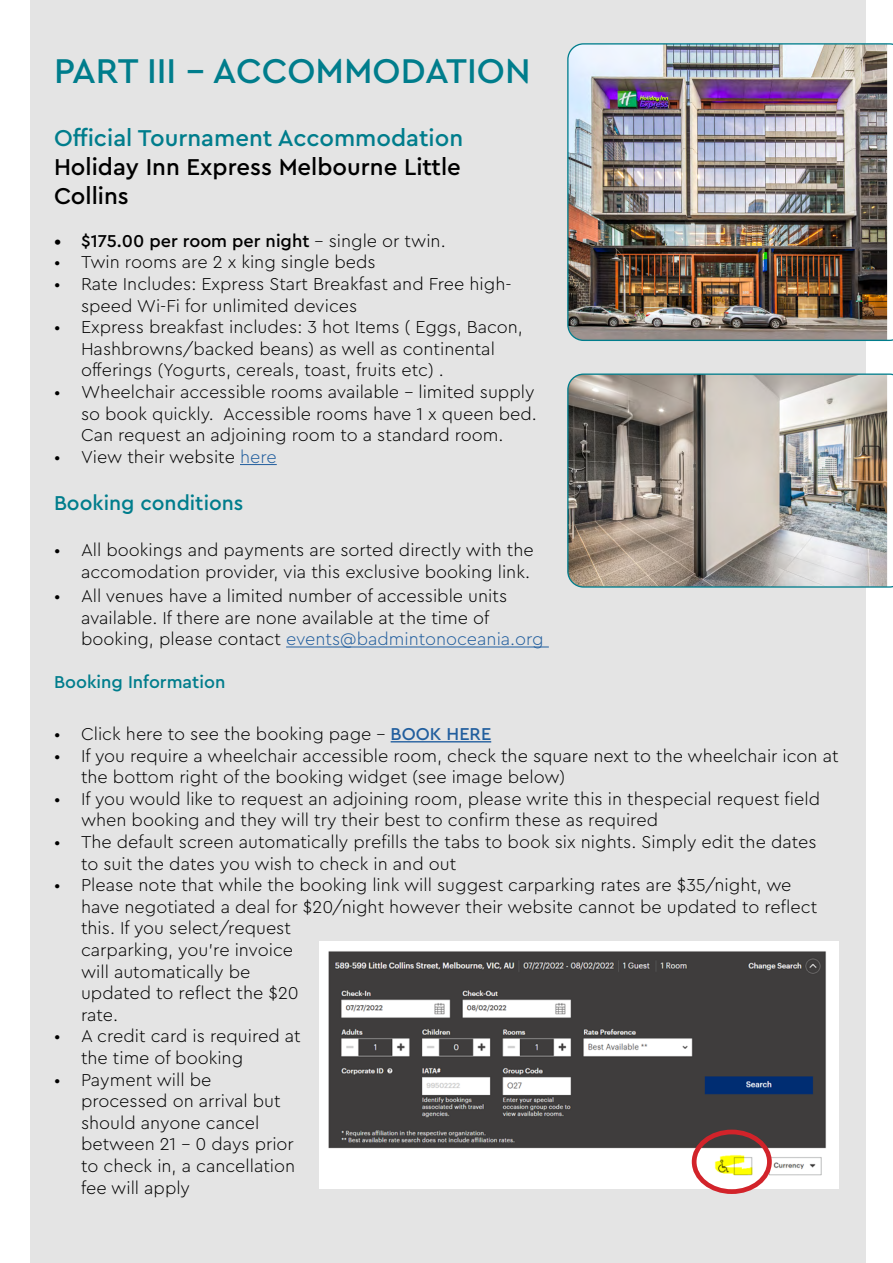
<style>
.page{position:relative;width:893px;height:1263px;background:#fff}
.page>*{position:absolute;margin:0;border:0;box-sizing:border-box;transform-origin:0 0}
.t1{font:500 36px "Cera Pro";color:#007d8c}
.t2{font:500 24px/28.8px "Cera Pro";color:#000}
.t3{font:500 24px "Cera Pro";color:#007d8c}
.t4{font:500 21px "Cera Pro";color:#007d8c}
.t5{font:300 18px/21.6px "Cera Pro";color:#000}
.t6{font:500 18px "Cera Pro";color:#000}
.t7{font:500 18px "Cera Pro";color:#007d8c}
.s1{font-weight:300}
.s2{color:#215e9e}
.s3{font-weight:500;color:#215e9e}
</style>
<div class="page">
<div style="left:30px;top:0;width:835px;height:1263px;background:#e4e4e4"></div>
<hr style="left:240px;top:464px;width:37px;height:1px;background:#215e9e">
<hr style="left:286px;top:647px;width:263px;height:1px;background:#215e9e">
<hr style="left:391px;top:741px;width:100px;height:1px;background:#215e9e">
<img style="left:567px;top:43px;width:326px;height:298px">
<img style="left:567px;top:373px;width:326px;height:215px">
<img style="left:319px;top:942px;width:520px;height:246px">
<div style="left:692px;top:1129px;width:80px;height:65px;border:5px solid #d2232a;border-radius:50%"></div>
<p class="t1" style="left:54px;top:47px;width:478px">PART III - ACCOMMODATION</p>
<p class="t3" style="left:54px;top:122px;width:411px">Official Tournament Accommodation</p>
<p class="t2" style="left:54px;top:151px;width:408px">Holiday Inn Express Melbourne Little<br>Collins</p>
<p class="t6" style="left:54px;top:229px;width:393px">• $175.00 per room per night <span class="s1">– single or twin.</span></p>
<p class="t5" style="left:54px;top:251px;width:323px">• Twin rooms are 2 x king single beds</p>
<p class="t5" style="left:81px;top:272px;width:432px;text-indent:-27px">• Rate Includes: Express Start Breakfast and Free high&shy;speed Wi-Fi for unlimited devices</p>
<p class="t5" style="left:81px;top:316px;width:443px;text-indent:-27px">• Express breakfast includes: 3 hot Items ( Eggs, Bacon,<br>Hashbrowns/backed beans) as well as continental offerings (Yogurts, cereals, toast, fruits etc) .</p>
<p class="t5" style="left:81px;top:380px;width:457px;text-indent:-27px">• Wheelchair accessible rooms available – limited supply so book quickly. Accessible rooms have 1 x queen bed.<br>Can request an adjoining room to a standard room.</p>
<p class="t5" style="left:54px;top:445px;width:224px">• View their website <span class="s2">here</span></p>
<p class="t4" style="left:54px;top:489px;width:191px">Booking conditions</p>
<p class="t5" style="left:54px;top:539px;width:481px;text-align:right">• All bookings and payments are sorted directly with the accomodation provider, via this exclusive booking link.</p>
<p class="t5" style="left:81px;top:584px;width:464px;text-indent:-27px">• All venues have a limited number of accessible units available. If there are none available at the time of booking, please contact <span class="s2">events@badmintonoceania.org</span></p>
<p class="t7" style="left:54px;top:670px;width:173px">Booking Information</p>
<p class="t5" style="left:54px;top:722px;width:439px">• Click here to see the booking page - <span class="s3">BOOK HERE</span></p>
<p class="t5" style="left:81px;top:744px;width:759px;text-indent:-27px">• If you require a wheelchair accessible room, check the square next to the wheelchair icon at the bottom right of the booking widget (see image below)</p>
<p class="t5" style="left:81px;top:787px;width:741px;text-indent:-27px">• If you would like to request an adjoining room, please write this in thespecial request field when booking and they will try their best to confirm these as required</p>
<p class="t5" style="left:81px;top:830px;width:737px;text-indent:-27px">• The default screen automatically prefills the tabs to book six nights. Simply edit the dates to suit the dates you wish to check in and out</p>
<p class="t5" style="left:81px;top:874px;width:738px;text-indent:-27px">• Please note that while the booking link will suggest carparking rates are $35/night, we have negotiated a deal for $20/night however their website cannot be updated to reflect this. If you select/request<br>carparking, you’re invoice<br>will automatically be<br>updated to reflect the $20<br>rate.</p>
<p class="t5" style="left:81px;top:1025px;width:221px;text-indent:-27px">• A credit card is required at the time of booking</p>
<p class="t5" style="left:81px;top:1068px;width:216px;text-indent:-27px">• Payment will be processed on arrival but should anyone cancel between 21 - 0 days prior to check in, a cancellation fee will apply</p>
</div>
